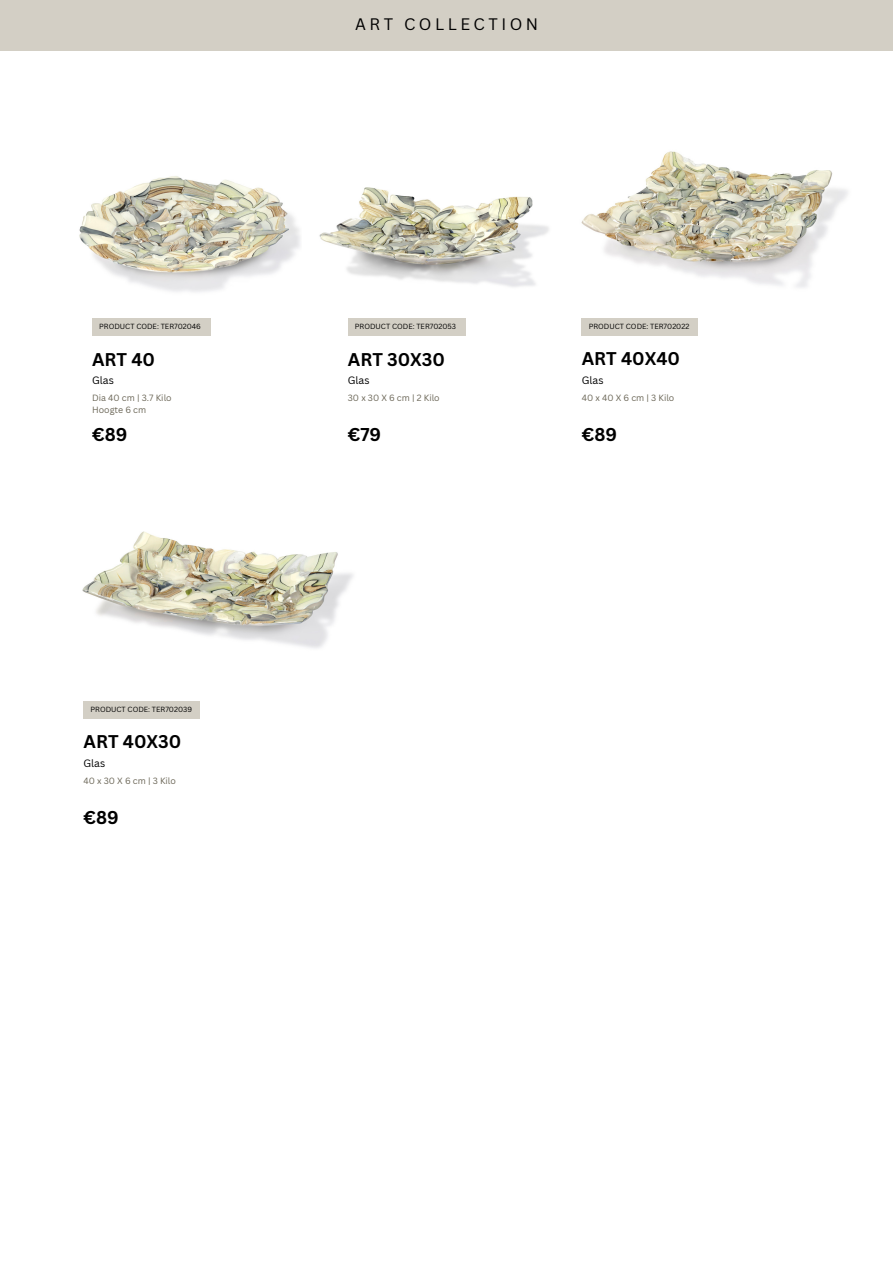
<style>
.page{position:relative;width:893px;height:1264px;background:#fff}
.page>*{position:absolute;margin:0;border:0;box-sizing:border-box;transform-origin:0 0}
.t1{font:700 18px "Canva Sans";color:#000}
.t2{font:16.2px "Canva Sans";letter-spacing:.215em;color:#000}
.t3{font:10.35px "Canva Sans";color:#000}
.t4{font:8.85px "Canva Sans";color:#6b6657}
.t5{font:7.2px "Canva Sans";color:#000}
</style>
<div class="page">
<img style="left:79px;top:176px;width:221px;height:116px">
<img style="left:319px;top:187px;width:230px;height:148px">
<img style="left:82px;top:531px;width:271px;height:117px">
<img style="left:581px;top:151px;width:267px;height:137px">
<div style="left:348px;top:318px;width:117px;height:17px;background:#d3cfc5"></div>
<div style="left:92px;top:318px;width:119px;height:17px;background:#d3cfc5"></div>
<div style="left:84px;top:701px;width:116px;height:17px;background:#d3cfc5"></div>
<div style="left:581px;top:318px;width:117px;height:17px;background:#d3cfc5"></div>
<div style="left:0;top:0;width:892px;height:51px;background:#d3cfc5"></div>
<h2 class="t2" style="left:355px;top:13px;width:184px">ART COLLECTION</h2>
<p class="t5" style="left:99px;top:321px;width:103px">PRODUCT CODE: TER702046</p>
<p class="t5" style="left:355px;top:321px;width:103px">PRODUCT CODE: TER702053</p>
<h5 class="t1" style="left:92px;top:346px;width:64px">ART 40</h5>
<h4 class="t1" style="left:348px;top:346px;width:99px">ART 30X30</h4>
<h4 class="t3" style="left:92px;top:372px;width:23px">Glas</h4>
<h1 class="t3" style="left:348px;top:372px;width:23px">Glas</h1>
<h2 class="t4" style="left:92px;top:391px;width:81px">Dia 40 cm | 3.7 Kilo</h2>
<h5 class="t4" style="left:348px;top:391px;width:93px">30 x 30 X 6 cm | 2 Kilo</h5>
<h2 class="t4" style="left:92px;top:403px;width:56px">Hoogte 6 cm</h2>
<h1 class="t1" style="left:92px;top:421px;width:37px">€89</h1>
<p class="t1" style="left:348px;top:421px;width:35px">€79</p>
<p class="t5" style="left:90px;top:704px;width:103px">PRODUCT CODE: TER702039</p>
<h2 class="t1" style="left:84px;top:728px;width:99px">ART 40X30</h2>
<h4 class="t3" style="left:83px;top:755px;width:23px">Glas</h4>
<h2 class="t4" style="left:83px;top:774px;width:94px">40 x 30 X 6 cm | 3 Kilo</h2>
<h4 class="t1" style="left:83px;top:804px;width:37px">€89</h4>
<h1 class="t5" style="left:588px;top:321px;width:102px">PRODUCT CODE: TER702022</h1>
<h1 class="t1" style="left:581px;top:345px;width:100px">ART 40X40</h1>
<h5 class="t3" style="left:581px;top:372px;width:23px">Glas</h5>
<p class="t4" style="left:581px;top:391px;width:94px">40 x 40 X 6 cm | 3 Kilo</p>
<h5 class="t1" style="left:581px;top:421px;width:37px">€89</h5>
</div>
